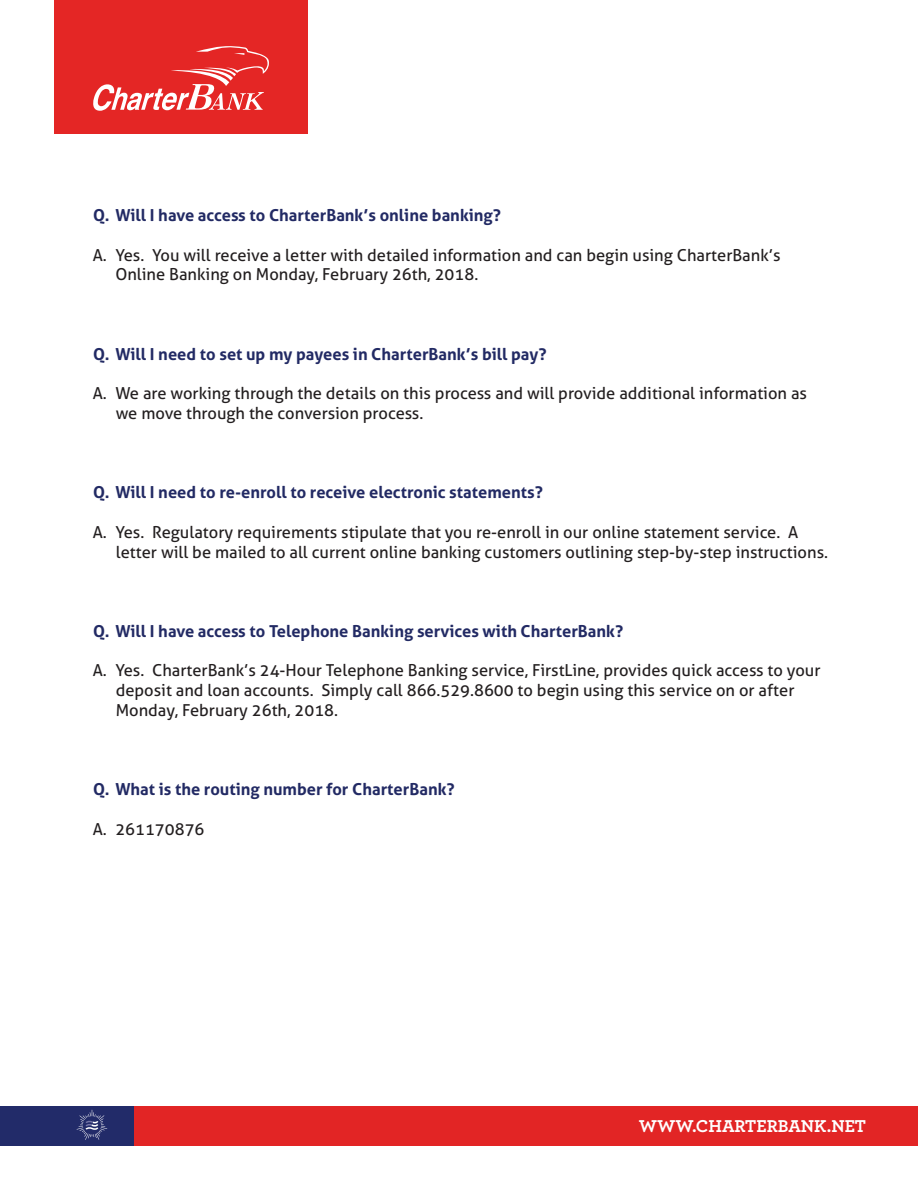
<style>
.page{position:relative;width:918px;height:1188px;background:#fff}
.page>*{position:absolute;margin:0;border:0;box-sizing:border-box;transform-origin:0 0}
.t1{font:700 18px "Archer";color:#fff}
.t2{font:16.5px/19.8px "Aller";color:#231f20}
.t3{font:700 16.5px "Aller";color:#222a64}
</style>
<div class="page">
<div style="left:54px;top:0;width:254px;height:134px;background:#e42625"></div>
<svg style="left:93px;top:46px;width:176px;height:65px"></svg>
<div style="left:119px;top:1106px;width:799px;height:40px;background:#e22525"></div>
<div style="left:0;top:1106px;width:134px;height:40px;background:#222b69"></div>
<svg style="left:77px;top:1110px;width:30px;height:30px"></svg>
<p class="t3" style="left:93px;top:205px;width:409px">Q. Will I have access to CharterBank’s online banking?</p>
<p class="t2" style="left:93px;top:245px;width:689px">A. Yes. You will receive a letter with detailed information and can begin using CharterBank’s</p>
<p class="t2" style="left:115px;top:265px;width:364px">Online Banking on Monday, February 26th, 2018.</p>
<p class="t3" style="left:93px;top:344px;width:455px">Q. Will I need to set up my payees in CharterBank’s bill pay?</p>
<p class="t2" style="left:116px;top:383px;width:693px;text-indent:-23px">A. We are working through the details on this process and will provide additional information as we move through the conversion process.</p>
<p class="t3" style="left:93px;top:482px;width:451px">Q. Will I need to re-enroll to receive electronic statements?</p>
<p class="t2" style="left:116px;top:522px;width:714px;text-indent:-23px">A. Yes. Regulatory requirements stipulate that you re-enroll in our online statement service. A letter will be mailed to all current online banking customers outlining step-by-step instructions.</p>
<p class="t3" style="left:93px;top:621px;width:531px">Q. Will I have access to Telephone Banking services with CharterBank?</p>
<p class="t2" style="left:116px;top:661px;width:706px;text-indent:-23px">A. Yes. CharterBank’s 24-Hour Telephone Banking service, FirstLine, provides quick access to your deposit and loan accounts. Simply call 866.529.8600 to begin using this service on or after<br>Monday, February 26th, 2018.</p>
<p class="t3" style="left:93px;top:779px;width:363px">Q. What is the routing number for CharterBank?</p>
<p class="t2" style="left:93px;top:819px;width:113px">A. 261170876</p>
<p class="t1" style="left:639px;top:1111px;width:229px">WWW.CHARTERBANK.NET</p>
</div>
